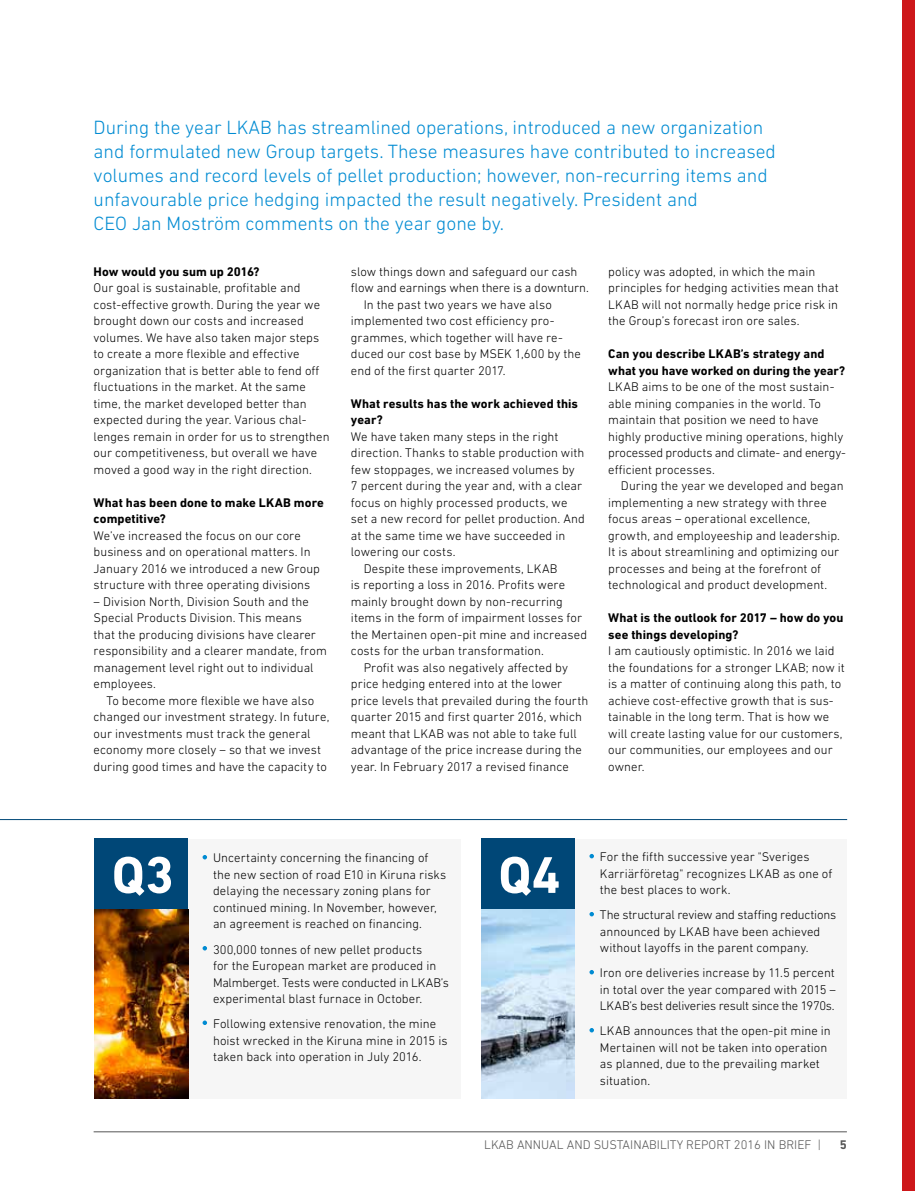
<style>
.page{position:relative;width:915px;height:1191px;background:#fff}
.page>*{position:absolute;margin:0;border:0;box-sizing:border-box;transform-origin:0 0}
.t1{font:700 52.5px "DIN Next LT Profor LKAB";color:#fff}
.t2{font:300 19.5px/24px "DIN Next LT Profor LKAB";color:#008bd2}
.t3{font:300 12.75px/16.5px "DIN Next LT Profor LKAB";letter-spacing:.005em;color:#000}
.t4{font:700 12.75px/16.5px "DIN Next LT Profor LKAB";letter-spacing:.005em;color:#000}
.t5{font:300 12.75px "DIN Next LT Profor LKAB";color:#565656}
.t6{font:700 12.75px "DIN Next LT Profor LKAB";color:#565656}
</style>
<div class="page">
<hr style="left:94px;top:1131px;width:752px;height:1px;background:#565656">
<div style="left:901px;top:0;width:13px;height:1191px;background:#cd171a"></div>
<div style="left:481px;top:839px;width:365px;height:259px;background:#f6f6f6"></div>
<svg style="left:589px;top:854px;width:4px;height:4px"></svg>
<svg style="left:589px;top:912px;width:4px;height:4px"></svg>
<svg style="left:589px;top:970px;width:4px;height:4px"></svg>
<svg style="left:589px;top:1028px;width:4px;height:4px"></svg>
<hr style="left:0;top:819px;width:846px;height:1px;background:#004777">
<img style="left:481px;top:909px;width:93px;height:189px">
<div style="left:94px;top:839px;width:366px;height:259px;background:#f6f6f6"></div>
<img style="left:94px;top:909px;width:94px;height:189px">
<div style="left:94px;top:838px;width:94px;height:71px;background:#004777"></div>
<div style="left:481px;top:838px;width:93px;height:71px;background:#004777"></div>
<svg style="left:202px;top:855px;width:5px;height:4px"></svg>
<svg style="left:202px;top:946px;width:5px;height:4px"></svg>
<svg style="left:202px;top:1020px;width:5px;height:5px"></svg>
<p class="t2" style="left:94px;top:115px;width:683px">During the year LKAB has streamlined operations, introduced a new organization and formulated new Group targets. These measures have contributed to increased volumes and record levels of pellet production; however, non-recurring items and unfavourable price hedging impacted the result negatively. President and<br>CEO Jan Moström comments on the year gone by.</p>
<p class="t4" style="left:94px;top:263px;width:167px">How would you sum up 2016?</p>
<p class="t3" style="left:94px;top:280px;width:237px">Our goal is sustainable, profitable and cost-effective growth. During the year we brought down our costs and increased volumes. We have also taken major steps to create a more flexible and effective organization that is better able to fend off fluctuations in the market. At the same time, the market developed better than expected during the year. Various chal&shy;lenges remain in order for us to strengthen our competitiveness, but overall we have moved a good way in the right direction.</p>
<p class="t4" style="left:94px;top:494px;width:232px">What has been done to make LKAB more competitive?</p>
<p class="t3" style="left:94px;top:527px;width:228px">We’ve increased the focus on our core business and on operational matters. In January 2016 we introduced a new Group structure with three operating divisions</p>
<p class="t3" style="left:94px;top:593px;width:235px">– Division North, Division South and the Special Products Division. This means<br>that the producing divisions have clearer responsibility and a clearer mandate, from management level right out to individual employees.</p>
<p class="t3" style="left:94px;top:692px;width:237px;text-indent:13px">To become more flexible we have also changed our investment strategy. In future, our investments must track the general economy more closely – so that we invest during good times and have the capacity to</p>
<p class="t3" style="left:351px;top:263px;width:228px">slow things down and safeguard our cash</p>
<p class="t3" style="left:351px;top:279px;width:239px">flow and earnings when there is a downturn.</p>
<p class="t3" style="left:363px;top:296px;width:190px">In the past two years we have also</p>
<p class="t3" style="left:351px;top:312px;width:205px">implemented two cost efficiency pro-</p>
<p class="t3" style="left:351px;top:329px;width:213px">grammes, which together will have re-</p>
<p class="t3" style="left:351px;top:345px;width:231px">duced our cost base by MSEK 1,600 by the</p>
<p class="t3" style="left:351px;top:362px;width:156px">end of the first quarter 2017.</p>
<p class="t4" style="left:351px;top:395px;width:228px">What results has the work achieved this year?</p>
<p class="t3" style="left:351px;top:428px;width:209px">We have taken many steps in the right</p>
<p class="t3" style="left:351px;top:444px;width:235px">direction. Thanks to stable production with</p>
<p class="t3" style="left:351px;top:461px;width:225px">few stoppages, we increased volumes by</p>
<p class="t3" style="left:351px;top:477px;width:233px">7 percent during the year and, with a clear</p>
<p class="t3" style="left:351px;top:494px;width:218px">focus on highly processed products, we</p>
<p class="t3" style="left:351px;top:510px;width:235px">set a new record for pellet production. And</p>
<p class="t3" style="left:351px;top:527px;width:216px">at the same time we have succeeded in</p>
<p class="t3" style="left:351px;top:543px;width:106px">lowering our costs.</p>
<p class="t3" style="left:363px;top:560px;width:195px">Despite these improvements, LKAB</p>
<p class="t3" style="left:351px;top:576px;width:215px">is reporting a loss in 2016. Profits were</p>
<p class="t3" style="left:351px;top:593px;width:213px">mainly brought down by non-recurring</p>
<p class="t3" style="left:351px;top:609px;width:233px">items in the form of impairment losses for</p>
<p class="t3" style="left:351px;top:626px;width:238px">the Mertainen open-pit mine and increased</p>
<p class="t3" style="left:351px;top:642px;width:194px">costs for the urban transformation.</p>
<p class="t3" style="left:363px;top:659px;width:206px">Profit was also negatively affected by</p>
<p class="t3" style="left:351px;top:675px;width:213px">price hedging entered into at the lower</p>
<p class="t3" style="left:351px;top:692px;width:239px">price levels that prevailed during the fourth</p>
<p class="t3" style="left:351px;top:708px;width:232px">quarter 2015 and first quarter 2016, which</p>
<p class="t3" style="left:351px;top:725px;width:227px">meant that LKAB was not able to take full</p>
<p class="t3" style="left:351px;top:741px;width:232px">advantage of the price increase during the</p>
<p class="t3" style="left:351px;top:758px;width:219px">year. In February 2017 a revised finance</p>
<p class="t3" style="left:608px;top:263px;width:232px">policy was adopted, in which the main principles for hedging activities mean that LKAB will not normally hedge price risk in the Group’s forecast iron ore sales.</p>
<p class="t4" style="left:608px;top:346px;width:238px">Can you describe LKAB’s strategy and what you have worked on during the year?</p>
<p class="t3" style="left:608px;top:378px;width:239px">LKAB aims to be one of the most sustain&shy;able mining companies in the world. To maintain that position we need to have highly productive mining operations, highly processed products and climate- and energy&shy;efficient processes.</p>
<p class="t3" style="left:608px;top:477px;width:237px;text-indent:13px">During the year we developed and began implementing a new strategy with three focus areas – operational excellence, growth, and employeeship and leadership.<br>It is about streamlining and optimizing our processes and being at the forefront of technological and product development.</p>
<p class="t4" style="left:608px;top:609px;width:237px">What is the outlook for 2017 – how do you see things developing?</p>
<p class="t3" style="left:608px;top:642px;width:238px">I am cautiously optimistic. In 2016 we laid the foundations for a stronger LKAB; now it is a matter of continuing along this path, to achieve cost-effective growth that is sus&shy;tainable in the long term. That is how we will create lasting value for our customers, our communities, our employees and our owner.</p>
<p class="t3" style="left:213px;top:849px;width:235px">Uncertainty concerning the financing of the new section of road E10 in Kiruna risks delaying the necessary zoning plans for continued mining. In November, however, an agreement is reached on financing.</p>
<p class="t3" style="left:213px;top:940px;width:237px">300,000 tonnes of new pellet products<br>for the European market are produced in Malmberget. Tests were conducted in LKAB’s experimental blast furnace in October.</p>
<p class="t3" style="left:213px;top:1015px;width:236px">Following extensive renovation, the mine hoist wrecked in the Kiruna mine in 2015 is taken back into operation in July 2016.</p>
<h1 class="t1" style="left:112px;top:844px;width:64px">Q3</h1>
<h1 class="t1" style="left:498px;top:844px;width:64px">Q4</h1>
<p class="t3" style="left:599px;top:848px;width:234px">For the fifth successive year "Sveriges<br>Karriärföretag" recognizes LKAB as one of the best places to work.</p>
<p class="t3" style="left:599px;top:906px;width:238px">The structural review and staffing reductions announced by LKAB have been achieved without layoffs in the parent company.</p>
<p class="t3" style="left:599px;top:964px;width:237px;text-align:justify">Iron ore deliveries increase by 11.5 percent in total over the year compared with 2015 – LKAB’s best deliveries result since the 1970s.</p>
<p class="t3" style="left:599px;top:1022px;width:232px">LKAB announces that the open-pit mine in Mertainen will not be taken into operation as planned, due to the prevailing market situation.</p>
<p class="t5" style="left:484px;top:1137px;width:338px">LKAB ANNUAL AND SUSTAINABILITY REPORT 2016 IN BRIEF |</p>
<p class="t6" style="left:839px;top:1137px;width:9px">5</p>
</div>
